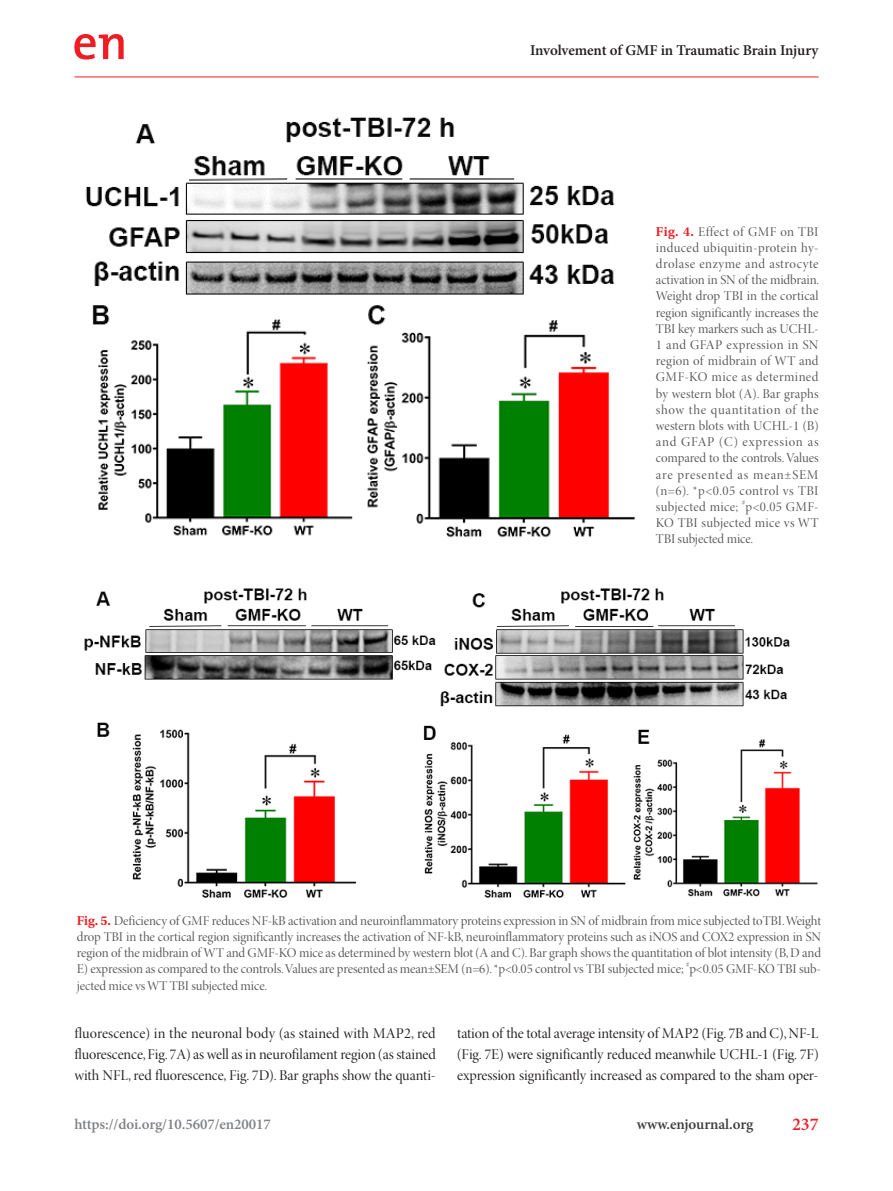
<style>
.page{position:relative;width:893px;height:1191px;background:#fff}
.page>*{position:absolute;margin:0;border:0;box-sizing:border-box;transform-origin:0 0}
.t1{font:600 18px "Minion Pro";color:#ee1d23}
.t2{font:15px/21px "Minion Pro Disp";letter-spacing:-.005em;color:#231f20;text-align:justify}
.t3{font:600 15px "Minion Pro";letter-spacing:-.01em;color:#231f20}
.t4{font:600 15px "Minion Pro";letter-spacing:-.005em;color:#808285}
.t5{font:600 15px "Minion Pro";letter-spacing:-.005em;color:#3e3e3f}
.t6{font:13.5px/16.2px "Minion Pro Disp";color:#57585a;text-align:justify}
.t7{font:7.8px "Minion Pro Disp";color:#57585a}
.s1{font-family:"Utopia Std";font-weight:600;color:#ee1d23}
</style>
<div class="page">
<hr style="left:74px;top:77px;width:745px;height:1px;background:#ee1d23">
<svg style="left:74px;top:34px;width:50px;height:26px"></svg>
<img style="left:85px;top:117px;width:550px;height:421px">
<img style="left:84px;top:588px;width:734px;height:310px">
<p class="t3" style="left:530px;top:40px;width:290px">Involvement of GMF in Traumatic Brain Injury</p>
<p class="t6" style="left:656px;top:223px;width:165px"><span class="s1">Fig. 4.</span> Effect of GMF on TBI induced ubiquitin-protein hy&shy;drolase enzyme and astrocyte activation in SN of the midbrain.<br>Weight drop TBI in the cortical region significantly increases the TBI key markers such as UCHL-1 and GFAP expression in SN region of midbrain of WT and GMF-KO mice as determined by western blot (A). Bar graphs show the quantitation of the western blots with UCHL-1 (B) and GFAP (C) expression as compared to the controls. Values are presented as mean±SEM (n=6). *p&lt;0.05 control vs TBI subjected mice;</p>
<p class="t7" style="left:742px;top:497px;width:5px">#</p>
<p class="t6" style="left:656px;top:499px;width:164px;text-indent:90px">p&lt;0.05 GMF-KO TBI subjected mice vs WT TBI subjected mice.</p>
<p class="t6" style="left:77px;top:912px;width:746px"><span class="s1">Fig. 5.</span> Deficiency of GMF reduces NF-kB activation and neuroinflammatory proteins expression in SN of midbrain from mice subjected toTBI. Weight drop TBI in the cortical region significantly increases the activation of NF-kB, neuroinflammatory proteins such as iNOS and COX2 expression in SN region of the midbrain of WT and GMF-KO mice as determined by western blot (A and C). Bar graph shows the quantitation of blot intensity (B, D and E) expression as compared to the controls. Values are presented as mean±SEM (n=6). *p&lt;0.05 control vs TBI subjected mice; p&lt;0.05 GMF-KO TBI sub-</p>
<p class="t7" style="left:686px;top:960px;width:5px">#</p>
<p class="t6" style="left:77px;top:977px;width:192px">jected mice vs WT TBI subjected mice.</p>
<p class="t2" style="left:74px;top:1023px;width:363px">fluorescence) in the neuronal body (as stained with MAP2, red fluorescence, Fig. 7A) as well as in neurofilament region (as stained with NFL, red fluorescence, Fig. 7D). Bar graphs show the quanti-</p>
<p class="t2" style="left:457px;top:1023px;width:363px">tation of the total average intensity of MAP2 (Fig. 7B and C), NF-L (Fig. 7E) were significantly reduced meanwhile UCHL-1 (Fig. 7F) expression significantly increased as compared to the sham oper-</p>
<p class="t4" style="left:74px;top:1114px;width:198px">https://doi.org/10.5607/en20017</p>
<p class="t5" style="left:637px;top:1114px;width:118px">www.enjournal.org</p>
<h1 class="t1" style="left:792px;top:1112px;width:28px">237</h1>
</div>
